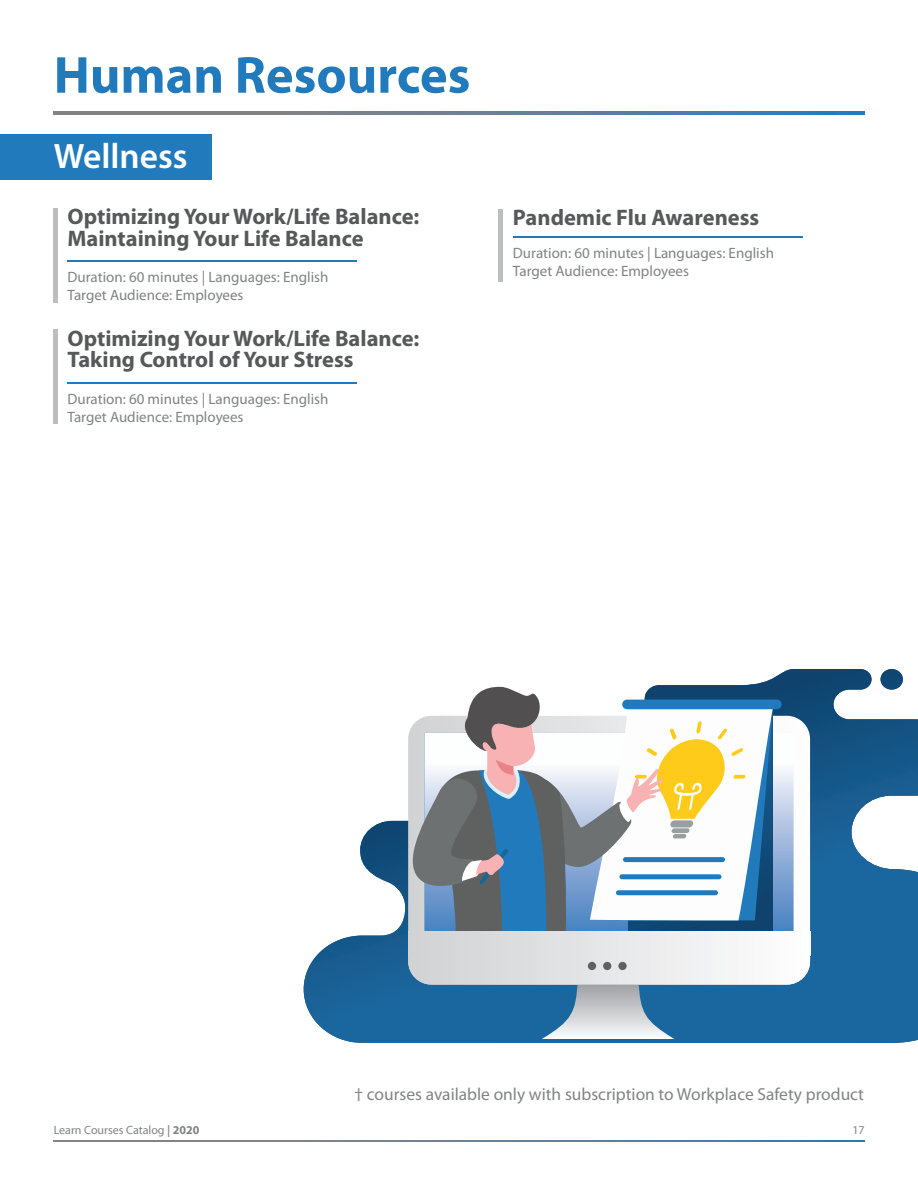
<style>
.page{position:relative;width:918px;height:1188px;background:#fff}
.page>*{position:absolute;margin:0;border:0;box-sizing:border-box;transform-origin:0 0}
.t1{font:700 52.5px "Myriad Pro";color:#217abc}
.t2{font:600 35.4px "Myriad Pro";color:#fff}
.t3{font:700 22.5px/21.6px "Myriad Pro";color:#57585a}
.t4{font:17.4px "Myriad Pro";color:#828383}
.t5{font:15px/18px "Myriad Pro";color:#808285}
.t6{font:12px "Myriad Pro";color:#828383}
.s1{font-weight:600}
.s2{font-weight:700}
</style>
<div class="page">
<svg style="left:304px;top:669px;width:614px;height:374px"></svg>
<svg style="left:773px;top:716px;width:37px;height:215px"></svg>
<svg style="left:773px;top:733px;width:21px;height:198px"></svg>
<svg style="left:408px;top:956px;width:402px;height:83px;background:#77a0bf"></svg>
<div style="left:588px;top:962px;width:8px;height:8px;background:#5f6161;border-radius:50%"></div>
<div style="left:603px;top:962px;width:8px;height:8px;background:#5f6161;border-radius:50%"></div>
<div style="left:618px;top:962px;width:9px;height:8px;background:#5f6161;border-radius:50%"></div>
<div style="left:622px;top:700px;width:160px;height:9px;background:#217abc;border-radius:5px"></div>
<svg style="left:403px;top:686px;width:370px;height:247px"></svg>
<div style="left:623px;top:857px;width:102px;height:5px;background:#217abc;border-radius:2px"></div>
<div style="left:408px;top:931px;width:402px;height:25px;background:linear-gradient(to right,#d0d1d4,#fefefe)"></div>
<svg style="left:54px;top:1140px;width:811px;height:2px;background:#667f97"></svg>
<svg style="left:54px;top:112px;width:811px;height:3px;background:#667f97"></svg>
<hr style="left:67px;top:260px;width:290px;height:2px;background:#217abc">
<div style="left:53px;top:208px;width:5px;height:94px;background:#bcbdc0"></div>
<hr style="left:67px;top:382px;width:290px;height:1px;background:#217abc">
<div style="left:53px;top:330px;width:5px;height:94px;background:#bcbdc0"></div>
<div style="left:0;top:134px;width:212px;height:46px;background:#217abc"></div>
<hr style="left:513px;top:236px;width:290px;height:2px;background:#217abc">
<hr style="left:499px;top:210px;width:4px;height:72px;background:#bcbdc0">
<h1 class="t1" style="left:54px;top:46px;width:418px">Human Resources</h1>
<h2 class="t2" style="left:54px;top:137px;width:136px">Wellness</h2>
<h3 class="t3" style="left:67px;top:206px;width:353px">Optimizing Your Work/Life Balance:<br>Maintaining Your Life Balance</h3>
<p class="t5" style="left:68px;top:268px;width:263px">Duration: 60 minutes | Languages: English<br>Target Audience: Employees</p>
<h3 class="t3" style="left:67px;top:328px;width:353px">Optimizing Your Work/Life Balance:<br>Taking Control of Your Stress</h3>
<p class="t5" style="left:68px;top:390px;width:263px">Duration: 60 minutes | Languages: English<br>Target Audience: Employees</p>
<h3 class="t3" style="left:513px;top:207px;width:248px">Pandemic Flu Awareness</h3>
<p class="t5" style="left:513px;top:244px;width:263px">Duration: 60 minutes | Languages: English<br>Target Audience: Employees</p>
<p class="t6" style="left:54px;top:1124px;width:147px">Learn Courses Catalog <span class="s1">|</span> <span class="s2">2020</span></p>
<p class="t4" style="left:355px;top:1085px;width:511px">† courses available only with subscription to Workplace Safety product</p>
<p class="t6" style="left:852px;top:1124px;width:14px">17</p>
</div>
